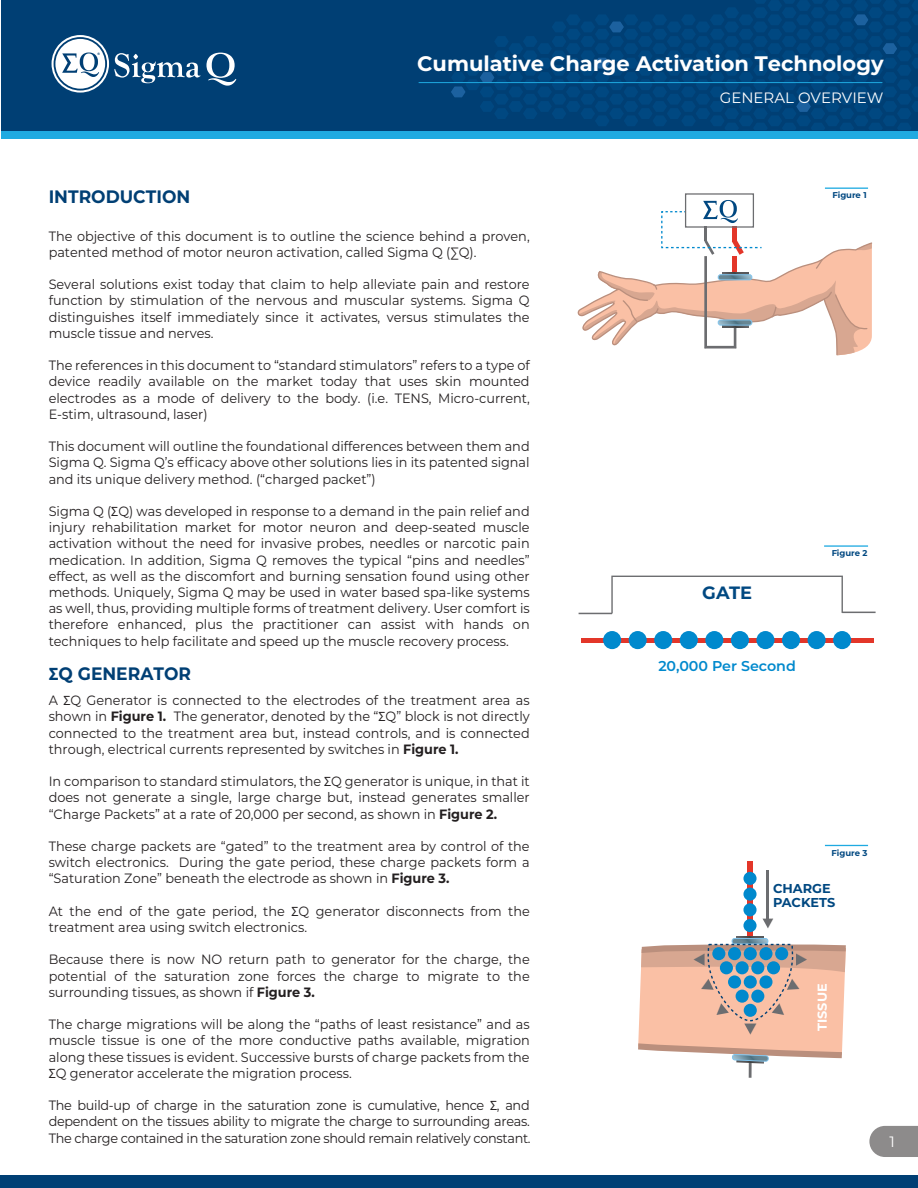
<style>
.page{position:relative;width:918px;height:1188px;background:#fff}
.page>*{position:absolute;margin:0;border:0;box-sizing:border-box;transform-origin:0 0}
.t1{font:700 21px "Montserrat";color:#fff}
.t2{font:700 18px "Montserrat";color:#003f74;scale:.95 1}
.t3{font:700 17.85px "Montserrat";color:#004881}
.t4{font:15px "Montserrat";color:#fff}
.t5{font:600 14.25px "Montserrat";color:#0089cd}
.t6{font:13.5px/16.2px "Montserrat";color:#231f20;text-align:justify;scale:.95 1}
.t7{font:700 12.9px/13.5px "Montserrat";color:#004881}
.t8{font:700 12.9px "Montserrat";color:#fff}
.t9{font:700 8.4px "Montserrat";letter-spacing:-.005em;color:#004881}
.s1{font-family:"Myriad Pro"}
.s2{font-weight:700}
</style>
<div class="page">
<div style="left:2px;top:84px;width:916px;height:54px;background:#1faae1"></div>
<div style="left:2px;top:0;width:916px;height:130px;background:#003f74"></div>
<svg style="left:448px;top:0;width:470px;height:130px"></svg>
<svg style="left:206px;top:53px;width:30px;height:33px"></svg>
<svg style="left:52px;top:35px;width:148px;height:58px"></svg>
<hr style="left:419px;top:82px;width:463px;height:1px;background:#1faae1">
<div style="left:0;top:1176px;width:917px;height:12px;background:#003f74"></div>
<svg style="left:869px;top:1126px;width:49px;height:31px;background:#959393"></svg>
<hr style="left:825px;top:188px;width:43px;height:1px;background:#1faae1">
<div style="left:685px;top:193px;width:69px;height:35px;border:1px solid #6c6d70"></div>
<svg style="left:577px;top:200px;width:295px;height:156px"></svg>
<hr style="left:824px;top:545px;width:44px;height:2px;background:#1faae1">
<hr style="left:581px;top:638px;width:292px;height:4px;background:#e33629">
<svg style="left:611px;top:575px;width:233px;height:40px"></svg>
<div style="left:603px;top:631px;width:18px;height:18px;background:#0089cd;border-radius:50%"></div>
<div style="left:629px;top:631px;width:18px;height:18px;background:#0089cd;border-radius:50%"></div>
<div style="left:654px;top:631px;width:18px;height:18px;background:#0089cd;border-radius:50%"></div>
<div style="left:680px;top:631px;width:18px;height:18px;background:#0089cd;border-radius:50%"></div>
<div style="left:705px;top:631px;width:18px;height:18px;background:#0089cd;border-radius:50%"></div>
<div style="left:731px;top:631px;width:18px;height:18px;background:#0089cd;border-radius:50%"></div>
<div style="left:756px;top:631px;width:19px;height:18px;background:#0089cd;border-radius:50%"></div>
<div style="left:782px;top:631px;width:18px;height:18px;background:#0089cd;border-radius:50%"></div>
<div style="left:808px;top:631px;width:18px;height:18px;background:#0089cd;border-radius:50%"></div>
<div style="left:833px;top:631px;width:18px;height:18px;background:#0089cd;border-radius:50%"></div>
<hr style="left:579px;top:613px;width:33px;height:1px;background:#6c6d70">
<hr style="left:842px;top:612px;width:34px;height:1px;background:#6c6d70">
<hr style="left:825px;top:845px;width:43px;height:1px;background:#1faae1">
<div style="left:747px;top:861px;width:6px;height:80px;background:#e33629"></div>
<hr style="left:767px;top:870px;width:2px;height:49px;background:#6c6d70">
<svg style="left:763px;top:919px;width:10px;height:9px"></svg>
<hr style="left:749px;top:1061px;width:3px;height:17px;background:#6c6d70">
<svg style="left:736px;top:936px;width:28px;height:2px"></svg>
<div style="left:743px;top:919px;width:14px;height:13px;background:#0089cd;border-radius:50%"></div>
<div style="left:743px;top:903px;width:14px;height:13px;background:#0089cd;border-radius:50%"></div>
<div style="left:743px;top:888px;width:14px;height:13px;background:#0089cd;border-radius:50%"></div>
<div style="left:743px;top:872px;width:14px;height:13px;background:#0089cd;border-radius:50%"></div>
<svg style="left:638px;top:938px;width:208px;height:126px;background:#d7b9ad"></svg>
<h1 class="t1" style="left:417px;top:48px;width:468px">Cumulative Charge Activation Technology</h1>
<h2 class="t2" style="left:49px;top:183px;width:151px">INTRODUCTION</h2>
<p class="t6" style="left:49px;top:227px;width:508px">The objective of this document is to outline the science behind a proven, patented method of motor neuron activation, called Sigma Q (∑Q).</p>
<p class="t6" style="left:49px;top:276px;width:508px">Several solutions exist today that claim to help alleviate pain and restore function by stimulation of the nervous and muscular systems. Sigma Q distinguishes itself immediately since it activates, versus stimulates the muscle tissue and nerves.</p>
<p class="t6" style="left:49px;top:357px;width:508px">The references in this document to “standard stimulators” refers to a type of device readily available on the market today that uses skin mounted electrodes as a mode of delivery to the body. (i.e. TENS, Micro-current, E-stim, ultrasound, laser)</p>
<p class="t6" style="left:49px;top:438px;width:508px">This document will outline the foundational differences between them and Sigma Q. Sigma Q’s efficacy above other solutions lies in its patented signal and its unique delivery method. (“charged packet”)</p>
<p class="t6" style="left:49px;top:503px;width:508px">Sigma Q (<span class="s1">Σ</span>Q) was developed in response to a demand in the pain relief and injury rehabilitation market for motor neuron and deep-seated muscle activation without the need for invasive probes, needles or narcotic pain medication. In addition, Sigma Q removes the typical “pins and needles” effect, as well as the discomfort and burning sensation found using other methods. Uniquely, Sigma Q may be used in water based spa-like systems as well, thus, providing multiple forms of treatment delivery. User comfort is therefore enhanced, plus the practitioner can assist with hands on techniques to help facilitate and speed up the muscle recovery process.</p>
<h2 class="t2" style="left:49px;top:661px;width:151px"><span class="s1">Σ</span>Q GENERATOR</h2>
<p class="t6" style="left:49px;top:692px;width:508px">A <span class="s1">Σ</span>Q Generator is connected to the electrodes of the treatment area as shown in <span class="s2">Figure 1.</span> The generator, denoted by the “<span class="s1">Σ</span>Q” block is not directly connected to the treatment area but, instead controls, and is connected through, electrical currents represented by switches in <span class="s2">Figure 1.</span></p>
<p class="t6" style="left:49px;top:773px;width:508px">In comparison to standard stimulators, the <span class="s1">Σ</span>Q generator is unique, in that it does not generate a single, large charge but, instead generates smaller “Charge Packets” at a rate of 20,000 per second, as shown in <span class="s2">Figure 2.</span></p>
<p class="t6" style="left:49px;top:838px;width:508px">These charge packets are “gated” to the treatment area by control of the switch electronics. During the gate period, these charge packets form a “Saturation Zone” beneath the electrode as shown in <span class="s2">Figure 3.</span></p>
<p class="t6" style="left:49px;top:902px;width:508px">At the end of the gate period, the <span class="s1">Σ</span>Q generator disconnects from the treatment area using switch electronics.</p>
<p class="t6" style="left:49px;top:951px;width:508px">Because there is now NO return path to generator for the charge, the potential of the saturation zone forces the charge to migrate to the surrounding tissues, as shown if <span class="s2">Figure 3.</span></p>
<p class="t6" style="left:49px;top:1016px;width:508px">The charge migrations will be along the “paths of least resistance” and as muscle tissue is one of the more conductive paths available, migration along these tissues is evident. Successive bursts of charge packets from the <span class="s1">Σ</span>Q generator accelerate the migration process.</p>
<p class="t6" style="left:49px;top:1097px;width:509px">The build-up of charge in the saturation zone is cumulative, hence <span class="s1">Σ</span>, and dependent on the tissues ability to migrate the charge to surrounding areas.<br>The charge contained in the saturation zone should remain relatively constant.</p>
<p class="t4" style="left:720px;top:87px;width:165px">GENERAL OVERVIEW</p>
<p class="t9" style="left:833px;top:189px;width:36px">Figure 1</p>
<h3 class="t3" style="left:702px;top:580px;width:51px">GATE</h3>
<p class="t5" style="left:658px;top:656px;width:139px">20,000 Per Second</p>
<p class="t9" style="left:832px;top:547px;width:37px">Figure 2</p>
<p class="t9" style="left:832px;top:847px;width:37px">Figure 3</p>
<p class="t7" style="left:773px;top:881px;width:64px">CHARGE<br>PACKETS</p>
<p class="t8" style="left:813px;top:1031px;width:49px;rotate:-90deg">TISSUE</p>
<p class="t4" style="left:890px;top:1131px;width:7px">1</p>
</div>
